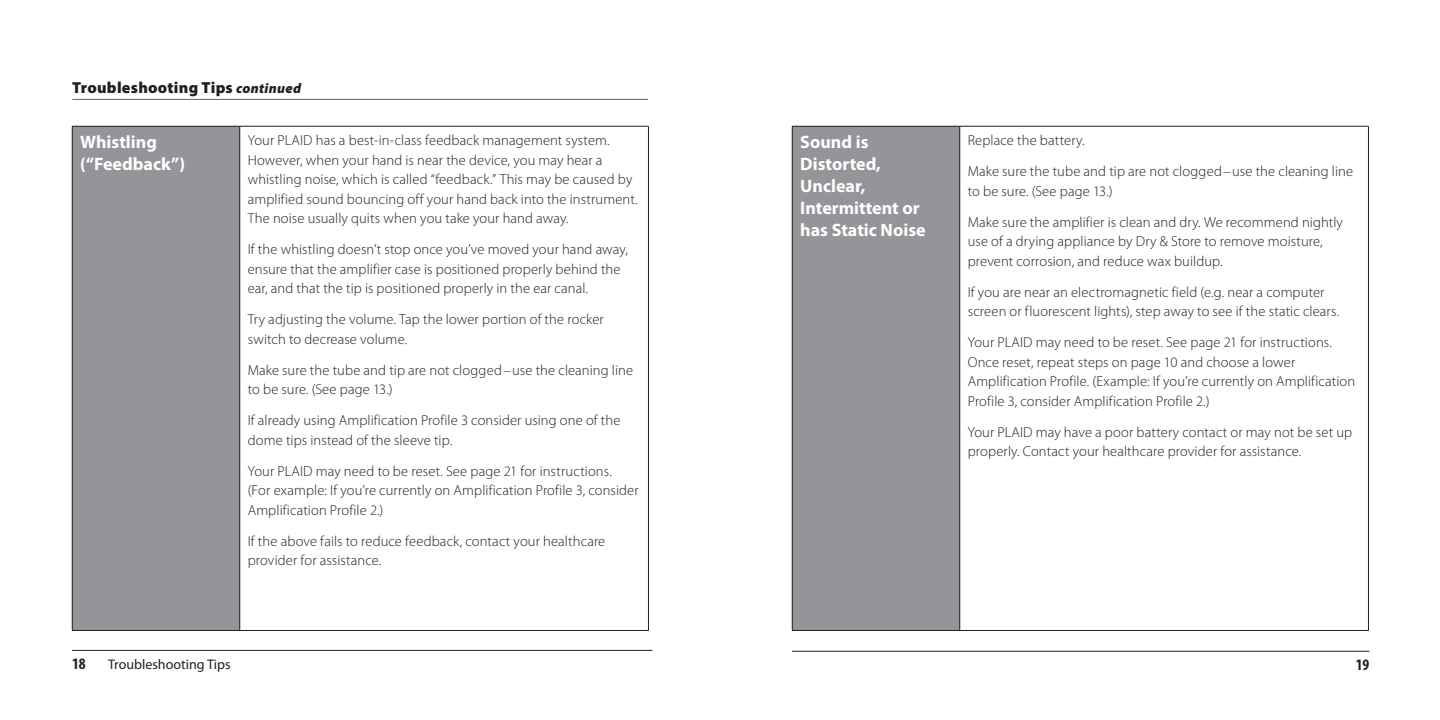
<style>
.page{position:relative;width:1440px;height:720px;background:#fff}
.page>*{position:absolute;margin:0;border:0;box-sizing:border-box;transform-origin:0 0}
.t1{font:700 18px/22px "Myriad Pro";color:#fff}
.t2{font:900 16px "Myriad Pro";letter-spacing:.015em;color:#231f20}
.t3{font:700 condensed 16px "Myriad Pro";color:#231f20}
.t4{font:300 14.4px/19.6px "Myriad Pro";letter-spacing:.01em;color:#231f20}
.t5{font:14px "Myriad Pro";color:#231f20}
.s1{font-style:italic;font-size:14px}
</style>
<div class="page">
<hr style="left:72px;top:650px;width:580px;height:1px;background:#231f20">
<hr style="left:792px;top:651px;width:577px;height:1px;background:#231f20">
<hr style="left:72px;top:99px;width:576px;height:1px;background:#636366">
<div style="left:72px;top:126px;width:168px;height:504px;background:#939598"></div>
<hr style="left:72px;top:126px;width:168px;height:1px;background:#231f20">
<hr style="left:72px;top:126px;width:1px;height:504px;background:#231f20">
<hr style="left:240px;top:126px;width:409px;height:1px;background:#231f20">
<hr style="left:239px;top:126px;width:1px;height:504px;background:#231f20">
<hr style="left:648px;top:126px;width:1px;height:504px;background:#231f20">
<hr style="left:72px;top:630px;width:168px;height:1px;background:#231f20">
<hr style="left:240px;top:630px;width:409px;height:1px;background:#231f20">
<div style="left:792px;top:126px;width:168px;height:504px;background:#939598"></div>
<hr style="left:792px;top:126px;width:168px;height:1px;background:#231f20">
<hr style="left:792px;top:126px;width:1px;height:504px;background:#231f20">
<hr style="left:960px;top:126px;width:409px;height:1px;background:#231f20">
<hr style="left:959px;top:126px;width:1px;height:504px;background:#231f20">
<hr style="left:1368px;top:126px;width:1px;height:504px;background:#231f20">
<hr style="left:792px;top:630px;width:168px;height:1px;background:#231f20">
<hr style="left:960px;top:630px;width:409px;height:1px;background:#231f20">
<p class="t2" style="left:72px;top:77px;width:230px">Troubleshooting Tips <span class="s1">continued</span></p>
<p class="t1" style="left:80px;top:131px;width:106px">Whistling (“Feedback”)</p>
<p class="t4" style="left:248px;top:131px;width:391px">Your PLAID has a best-in-class feedback management system.<br>However, when your hand is near the device, you may hear a whistling noise, which is called “feedback.” This may be caused by amplified sound bouncing off your hand back into the instrument.<br>The noise usually quits when you take your hand away.</p>
<p class="t4" style="left:248px;top:240px;width:382px">If the whistling doesn’t stop once you’ve moved your hand away, ensure that the amplifier case is positioned properly behind the ear, and that the tip is positioned properly in the ear canal.</p>
<p class="t4" style="left:248px;top:310px;width:358px">Try adjusting the volume. Tap the lower portion of the rocker switch to decrease volume.</p>
<p class="t4" style="left:248px;top:360px;width:387px">Make sure the tube and tip are not clogged–use the cleaning line to be sure. (See page 13.)</p>
<p class="t4" style="left:248px;top:411px;width:374px">If already using Amplification Profile 3 consider using one of the dome tips instead of the sleeve tip.</p>
<p class="t4" style="left:248px;top:461px;width:392px">Your PLAID may need to be reset. See page 21 for instructions.<br>(For example: If you’re currently on Amplification Profile 3, consider<br>Amplification Profile 2.)</p>
<p class="t4" style="left:248px;top:531px;width:359px">If the above fails to reduce feedback, contact your healthcare provider for assistance.</p>
<p class="t1" style="left:800px;top:131px;width:127px">Sound is<br>Distorted,<br>Unclear,<br>Intermittent or has Static Noise</p>
<p class="t4" style="left:968px;top:125px;width:387px;line-height:31px">Replace the battery.<br>Make sure the tube and tip are not clogged–use the cleaning line</p>
<p class="t4" style="left:968px;top:176px;width:377px;line-height:31px">to be sure. (See page 13.)<br>Make sure the amplifier is clean and dry. We recommend nightly</p>
<p class="t4" style="left:968px;top:232px;width:356px">use of a drying appliance by Dry &amp; Store to remove moisture, prevent corrosion, and reduce wax buildup.</p>
<p class="t4" style="left:968px;top:282px;width:373px">If you are near an electromagnetic field (e.g. near a computer screen or fluorescent lights), step away to see if the static clears.</p>
<p class="t4" style="left:968px;top:333px;width:389px">Your PLAID may need to be reset. See page 21 for instructions.<br>Once reset, repeat steps on page 10 and choose a lower Amplification Profile. (Example: If you’re currently on Amplification Profile 3, consider Amplification Profile 2.)</p>
<p class="t4" style="left:968px;top:422px;width:386px">Your PLAID may have a poor battery contact or may not be set up properly. Contact your healthcare provider for assistance.</p>
<p class="t3" style="left:72px;top:653px;width:15px">18</p>
<p class="t5" style="left:108px;top:656px;width:124px">Troubleshooting Tips</p>
<p class="t3" style="left:1356px;top:654px;width:15px">19</p>
</div>
